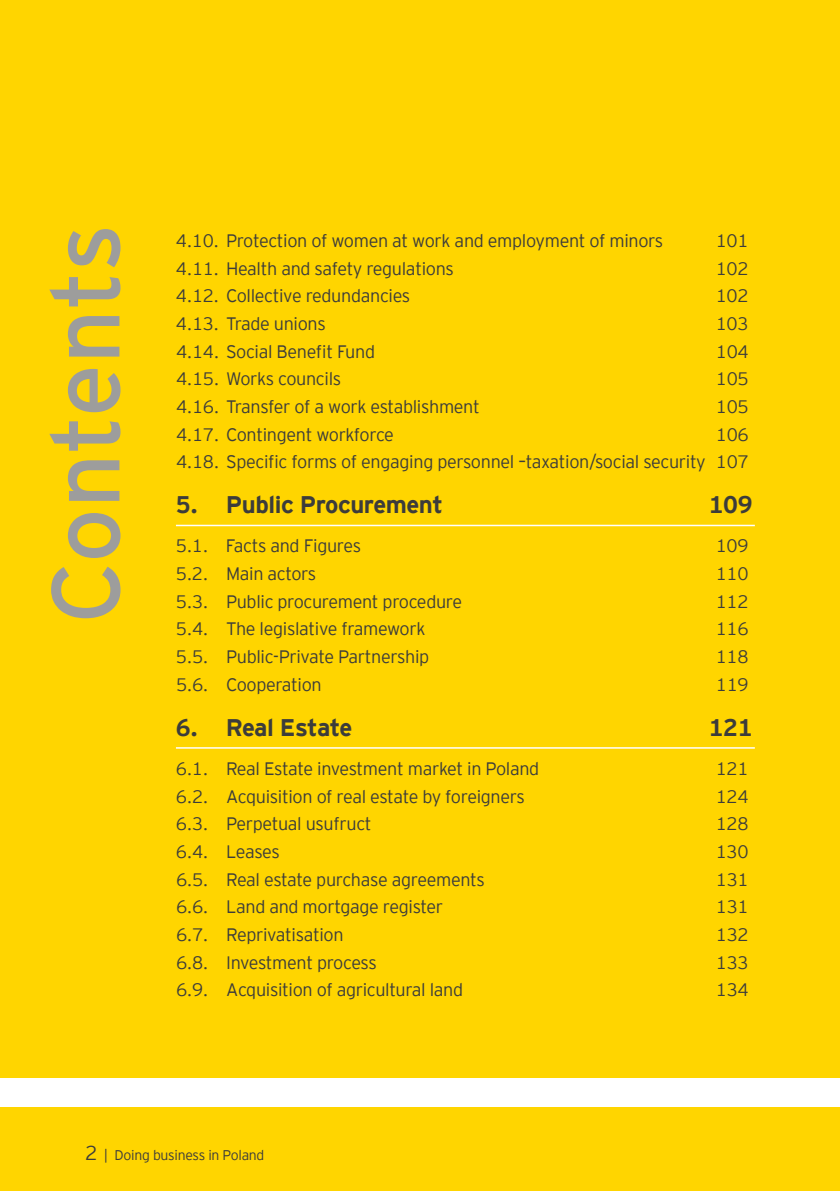
<style>
.page{position:relative;width:840px;height:1191px;background:#fff}
.page>*{position:absolute;margin:0;border:0;box-sizing:border-box;transform-origin:0 0}
.t1{font:300 96px "EY Interstate";letter-spacing:-.005em;color:#9d9d9c}
.t2{font:700 24px "EY Interstate";letter-spacing:-.02em;color:#3c3c3b}
.t3{font:300 18px/27.6px "EY Interstate";letter-spacing:-.02em;color:#3c3c3b;text-align:right}
.t4{font:300 14px "EY Interstate";letter-spacing:-.02em;color:#3c3c3b}
.s1{font-size:20px}
</style>
<div class="page">
<div style="left:0;top:0;width:839px;height:1191px;background:#ffd500"></div>
<div style="left:0;top:1078px;width:839px;height:28px;background:#fff"></div>
<hr style="left:176px;top:525px;width:578px;height:1px;background:#fff">
<hr style="left:176px;top:747px;width:578px;height:1px;background:#fff">
<h1 class="t1" style="left:17px;top:624px;width:402px;rotate:-90deg">Contents</h1>
<p class="t3" style="left:176px;top:226px;width:488px">4.10. Protection of women at work and employment of minors</p>
<p class="t3" style="left:715px;top:226px;width:34px">101</p>
<p class="t3" style="left:176px;top:253px;width:279px">4.11. Health and safety regulations</p>
<p class="t3" style="left:715px;top:253px;width:34px">102</p>
<p class="t3" style="left:176px;top:281px;width:236px">4.12. Collective redundancies</p>
<p class="t3" style="left:715px;top:281px;width:34px">102</p>
<p class="t3" style="left:176px;top:309px;width:151px">4.13. Trade unions</p>
<p class="t3" style="left:715px;top:309px;width:34px">103</p>
<p class="t3" style="left:176px;top:336px;width:200px">4.14. Social Benefit Fund</p>
<p class="t3" style="left:715px;top:336px;width:34px">104</p>
<p class="t3" style="left:176px;top:364px;width:167px">4.15. Works councils</p>
<p class="t3" style="left:715px;top:364px;width:34px">105</p>
<p class="t3" style="left:176px;top:392px;width:305px">4.16. Transfer of a work establishment</p>
<p class="t3" style="left:715px;top:392px;width:34px">105</p>
<p class="t3" style="left:176px;top:419px;width:219px">4.17. Contingent workforce</p>
<p class="t3" style="left:176px;top:419px;width:574px">106<br>4.18. Specific forms of engaging personnel –taxation/social security 107</p>
<h2 class="t2" style="left:176px;top:487px;width:268px">5. Public Procurement</h2>
<h2 class="t2" style="left:708px;top:487px;width:45px">109</h2>
<p class="t3" style="left:176px;top:531px;width:186px">5.1. Facts and Figures</p>
<p class="t3" style="left:715px;top:531px;width:34px">109</p>
<p class="t3" style="left:176px;top:559px;width:142px">5.2. Main actors</p>
<p class="t3" style="left:715px;top:559px;width:34px">110</p>
<p class="t3" style="left:176px;top:586px;width:287px">5.3. Public procurement procedure</p>
<p class="t3" style="left:715px;top:586px;width:34px">112</p>
<p class="t3" style="left:176px;top:614px;width:251px">5.4. The legislative framework</p>
<p class="t3" style="left:715px;top:614px;width:34px">116</p>
<p class="t3" style="left:176px;top:642px;width:255px">5.5. Public-Private Partnership</p>
<p class="t3" style="left:715px;top:642px;width:34px">118</p>
<p class="t3" style="left:176px;top:669px;width:147px">5.6. Cooperation</p>
<p class="t3" style="left:715px;top:669px;width:34px">119</p>
<h2 class="t2" style="left:176px;top:710px;width:178px">6. Real Estate</h2>
<h2 class="t2" style="left:708px;top:710px;width:45px">121</h2>
<p class="t3" style="left:176px;top:753px;width:365px">6.1. Real Estate investment market in Poland</p>
<p class="t3" style="left:715px;top:753px;width:34px">121</p>
<p class="t3" style="left:176px;top:781px;width:350px">6.2. Acquisition of real estate by foreigners</p>
<p class="t3" style="left:715px;top:781px;width:34px">124</p>
<p class="t3" style="left:176px;top:809px;width:197px">6.3. Perpetual usufruct</p>
<p class="t3" style="left:715px;top:809px;width:34px">128</p>
<p class="t3" style="left:176px;top:836px;width:105px">6.4. Leases</p>
<p class="t3" style="left:715px;top:836px;width:34px">130</p>
<p class="t3" style="left:176px;top:864px;width:310px">6.5. Real estate purchase agreements</p>
<p class="t3" style="left:715px;top:864px;width:34px">131</p>
<p class="t3" style="left:176px;top:892px;width:268px">6.6. Land and mortgage register</p>
<p class="t3" style="left:715px;top:892px;width:34px">131</p>
<p class="t3" style="left:176px;top:919px;width:169px">6.7. Reprivatisation</p>
<p class="t3" style="left:715px;top:919px;width:34px">132</p>
<p class="t3" style="left:176px;top:947px;width:202px">6.8. Investment process</p>
<p class="t3" style="left:715px;top:947px;width:34px">133</p>
<p class="t3" style="left:176px;top:975px;width:288px">6.9. Acquisition of agricultural land</p>
<p class="t3" style="left:715px;top:975px;width:34px">134</p>
<p class="t4" style="left:85px;top:1145px;width:181px"><span class="s1">2</span> | Doing business in Poland</p>
</div>
